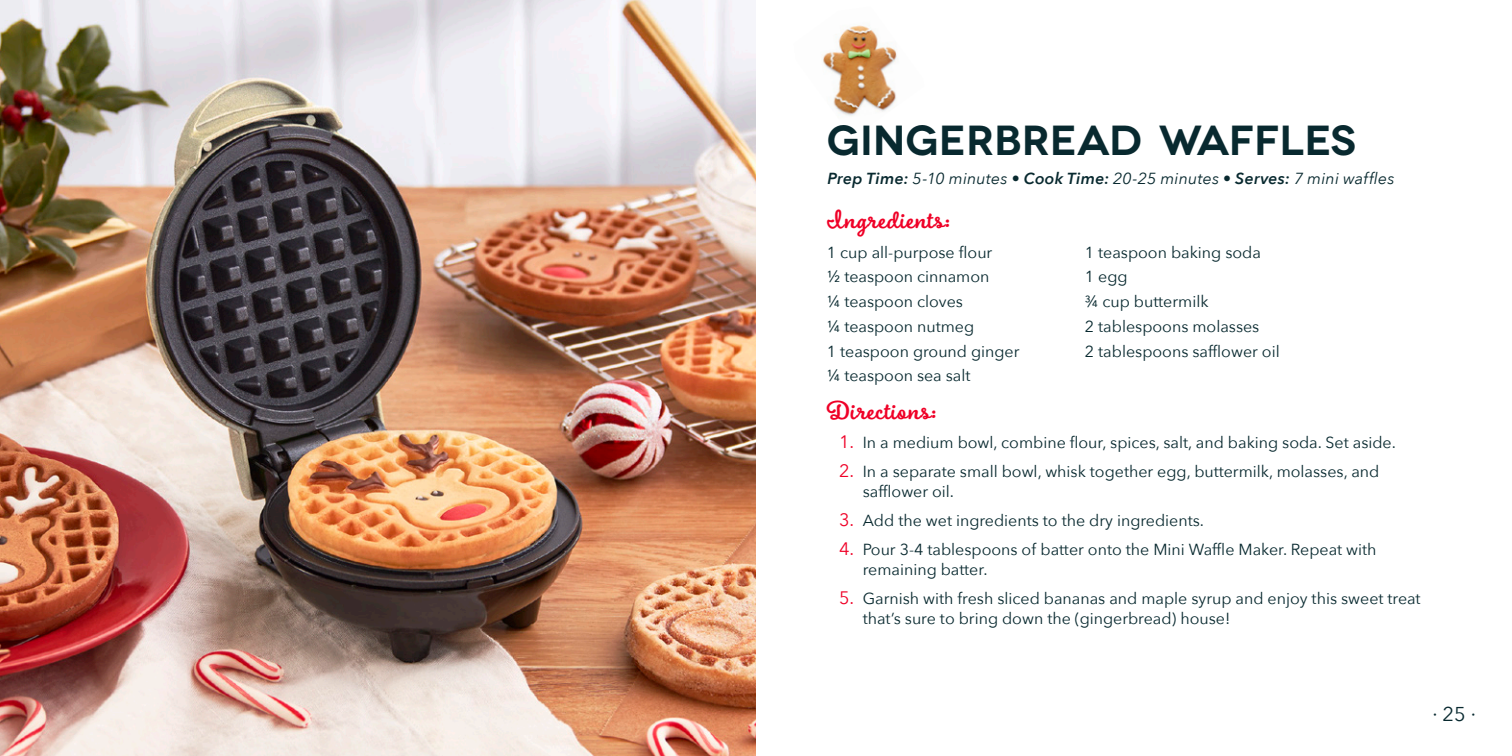
<style>
.page{position:relative;width:1512px;height:756px;background:#fff}
.page>*{position:absolute;margin:0;border:0;box-sizing:border-box;transform-origin:0 0}
.Recipe_Name{font:600 42px "Novecentowide";color:#08292f}
.Recipe_Subheads{font:700 28px "Boucherie Cursive";letter-spacing:.03em;color:#ef0027}
.t1{font:20px "Avenir Next";color:#08292f}
.Recipe_Text_-_Ingredients{font:16px/20px "Avenir Next";color:#08292f}
.Recipe_-_Nutritional_Facts{font:italic 16px "Avenir Next";letter-spacing:.01em;color:#08292f}
.s1{font-weight:600}
.s2{font-size:18px;color:#ef0027}
</style>
<div class="page">
<img style="left:822px;top:25px;width:75px;height:91px">
<img style="left:0;top:0;width:756px;height:756px">
<p class="Recipe_Name" style="left:827px;top:115px;width:531px">GINGERBREAD WAFFLES</p>
<p class="Recipe_-_Nutritional_Facts" style="left:827px;top:165px;width:569px"><span class="s1">Prep Time:</span> 5-10 minutes • <span class="s1">Cook Time:</span> 20-25 minutes • <span class="s1">Serves:</span> 7 mini waffles</p>
<p class="Recipe_Subheads" style="left:827px;top:202px;width:124px">Ingredients:</p>
<p class="Recipe_Text_-_Ingredients" style="left:827px;top:241px;width:167px">1 cup all-purpose flour</p>
<p class="Recipe_Text_-_Ingredients" style="left:827px;top:266px;width:164px">½ teaspoon cinnamon</p>
<p class="Recipe_Text_-_Ingredients" style="left:827px;top:291px;width:138px">¼ teaspoon cloves</p>
<p class="Recipe_Text_-_Ingredients" style="left:827px;top:316px;width:149px">¼ teaspoon nutmeg</p>
<p class="Recipe_Text_-_Ingredients" style="left:827px;top:340px;width:194px">1 teaspoon ground ginger</p>
<p class="Recipe_Text_-_Ingredients" style="left:827px;top:365px;width:145px">¼ teaspoon sea salt</p>
<p class="Recipe_Text_-_Ingredients" style="left:1085px;top:241px;width:177px">1 teaspoon baking soda</p>
<p class="Recipe_Text_-_Ingredients" style="left:1085px;top:266px;width:44px">1 egg</p>
<p class="Recipe_Text_-_Ingredients" style="left:1085px;top:291px;width:125px">¾ cup buttermilk</p>
<p class="Recipe_Text_-_Ingredients" style="left:1085px;top:316px;width:176px">2 tablespoons molasses</p>
<p class="Recipe_Text_-_Ingredients" style="left:1085px;top:340px;width:196px">2 tablespoons safflower oil</p>
<p class="Recipe_Subheads" style="left:827px;top:393px;width:111px">Directions:</p>
<p class="Recipe_Text_-_Ingredients" style="left:839px;top:431px;width:558px"><span class="s2">1.</span> In a medium bowl, combine flour, spices, salt, and baking soda. Set aside.</p>
<p class="Recipe_Text_-_Ingredients" style="left:863px;top:460px;width:518px;text-indent:-24px"><span class="s2">2.</span> In a separate small bowl, whisk together egg, buttermilk, molasses, and safflower oil.</p>
<p class="Recipe_Text_-_Ingredients" style="left:839px;top:509px;width:366px"><span class="s2">3.</span> Add the wet ingredients to the dry ingredients.</p>
<p class="Recipe_Text_-_Ingredients" style="left:863px;top:538px;width:515px;text-indent:-24px"><span class="s2">4.</span> Pour 3-4 tablespoons of batter onto the Mini Waffle Maker. Repeat with remaining batter.</p>
<p class="Recipe_Text_-_Ingredients" style="left:863px;top:587px;width:559px;text-indent:-24px"><span class="s2">5.</span> Garnish with fresh sliced bananas and maple syrup and enjoy this sweet treat that’s sure to bring down the (gingerbread) house!</p>
<p class="t1" style="left:1432px;top:697px;width:45px">∙ 25 ∙</p>
</div>
